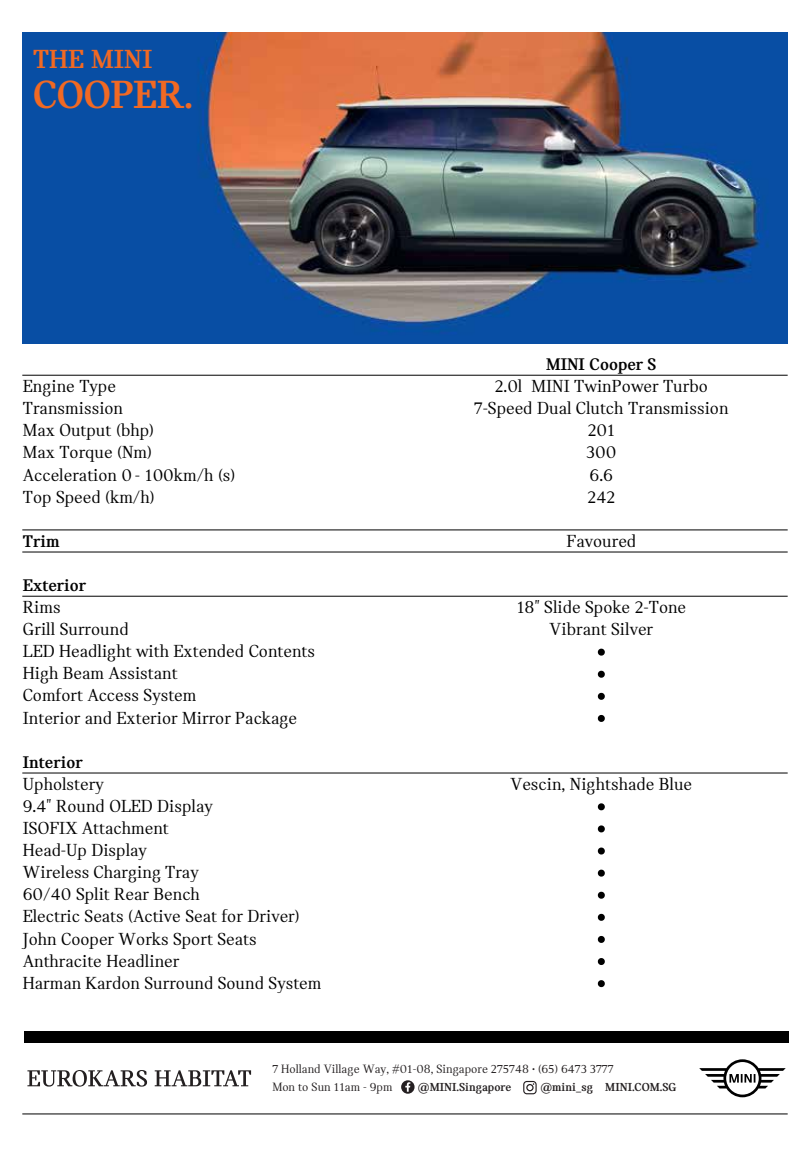
<style>
.page{position:relative;width:810px;height:1170px;background:#fff}
.page>*{position:absolute;margin:0;border:0;box-sizing:border-box;transform-origin:0 0}
.t1{font:700 42px "MINI Serif";letter-spacing:-.01em;color:#f16923}
.t2{font:700 28.05px "MINI Serif";letter-spacing:.01em;color:#f16923}
.t3{font:18px/22px "MINI Serif";color:#000}
.t4{font:700 18px "MINI Serif";letter-spacing:.005em;color:#000}
.t5{font:12.45px/18px "MINI Serif";color:#231f20}
.t6{font:700 12.45px "MINI Serif";color:#231f20}
</style>
<div class="page">
<hr style="left:22px;top:375px;width:766px;height:1px;background:#000">
<hr style="left:22px;top:530px;width:766px;height:1px;background:#000">
<hr style="left:22px;top:552px;width:766px;height:1px;background:#000">
<hr style="left:22px;top:596px;width:766px;height:1px;background:#000">
<hr style="left:22px;top:773px;width:766px;height:1px;background:#000">
<svg style="left:598px;top:649px;width:7px;height:7px"></svg>
<svg style="left:598px;top:671px;width:7px;height:7px"></svg>
<svg style="left:598px;top:693px;width:7px;height:7px"></svg>
<svg style="left:598px;top:715px;width:7px;height:7px"></svg>
<svg style="left:598px;top:803px;width:7px;height:7px"></svg>
<svg style="left:598px;top:825px;width:7px;height:7px"></svg>
<svg style="left:598px;top:848px;width:7px;height:7px"></svg>
<svg style="left:598px;top:870px;width:7px;height:7px"></svg>
<svg style="left:598px;top:892px;width:7px;height:7px"></svg>
<svg style="left:598px;top:914px;width:7px;height:7px"></svg>
<svg style="left:598px;top:936px;width:7px;height:7px"></svg>
<svg style="left:598px;top:958px;width:7px;height:7px"></svg>
<svg style="left:598px;top:980px;width:7px;height:7px"></svg>
<img style="left:167px;top:32px;width:621px;height:311px">
<div style="left:22px;top:32px;width:145px;height:311px;background:#084ea4"></div>
<hr style="left:22px;top:1114px;width:766px;height:1px;background:#000">
<div style="left:24px;top:1031px;width:765px;height:12px;background:#000"></div>
<svg style="left:699px;top:1059px;width:87px;height:38px"></svg>
<div style="left:786px;top:1035px;width:24px;height:24px;background:#fff"></div>
<div style="left:786px;top:1097px;width:24px;height:25px;background:#fff"></div>
<div style="left:675px;top:1097px;width:24px;height:25px;background:#fff"></div>
<svg style="left:401px;top:1080px;width:14px;height:14px"></svg>
<svg style="left:405px;top:1082px;width:5px;height:10px"></svg>
<svg style="left:523px;top:1081px;width:14px;height:13px"></svg>
<svg style="left:27px;top:1070px;width:120px;height:17px"></svg>
<svg style="left:155px;top:1070px;width:96px;height:16px"></svg>
<h2 class="t2" style="left:33px;top:43px;width:121px">THE MINI</h2>
<h1 class="t1" style="left:33px;top:70px;width:162px">COOPER.</h1>
<p class="t4" style="left:546px;top:354px;width:112px">MINI Cooper S</p>
<p class="t3" style="left:23px;top:375px;width:95px">Engine Type</p>
<p class="t3" style="left:495px;top:375px;width:215px">2.0l MINI TwinPower Turbo</p>
<p class="t3" style="left:23px;top:397px;width:102px">Transmission</p>
<p class="t3" style="left:474px;top:397px;width:256px">7-Speed Dual Clutch Transmission</p>
<p class="t3" style="left:23px;top:420px;width:133px">Max Output (bhp)</p>
<p class="t3" style="left:588px;top:420px;width:29px">201</p>
<p class="t3" style="left:23px;top:442px;width:131px">Max Torque (Nm)</p>
<p class="t3" style="left:586px;top:442px;width:32px">300</p>
<p class="t3" style="left:23px;top:464px;width:214px">Acceleration 0- 100km/h (s)</p>
<p class="t3" style="left:590px;top:464px;width:25px">6.6</p>
<p class="t3" style="left:23px;top:486px;width:133px">Top Speed (km/h)</p>
<p class="t3" style="left:588px;top:486px;width:29px">242</p>
<p class="t4" style="left:23px;top:531px;width:38px">Trim</p>
<p class="t3" style="left:566px;top:530px;width:71px">Favoured</p>
<p class="t4" style="left:23px;top:575px;width:65px">Exterior</p>
<p class="t3" style="left:23px;top:596px;width:39px">Rims</p>
<p class="t3" style="left:517px;top:596px;width:171px">18" Slide Spoke 2-Tone</p>
<p class="t3" style="left:23px;top:618px;width:107px">Grill Surround</p>
<p class="t3" style="left:550px;top:618px;width:105px">Vibrant Silver</p>
<p class="t3" style="left:23px;top:641px;width:294px">LED Headlight with Extended Contents<br>High Beam Assistant<br>Comfort Access System<br>Interior and Exterior Mirror Package</p>
<p class="t4" style="left:23px;top:752px;width:61px">Interior</p>
<p class="t3" style="left:23px;top:773px;width:82px">Upholstery</p>
<p class="t3" style="left:510px;top:773px;width:183px">Vescin, Nightshade Blue</p>
<p class="t3" style="left:23px;top:795px;width:300px">9.4" Round OLED Display<br>ISOFIX Attachment<br>Head-Up Display<br>Wireless Charging Tray<br>60/40 Split Rear Bench<br>Electric Seats (Active Seat for Driver)<br>John Cooper Works Sport Seats<br>Anthracite Headliner<br>Harman Kardon Surround Sound System</p>
<p class="t5" style="left:272px;top:1060px;width:343px">7 Holland Village Way, #01-08, Singapore 275748 • (65) 6473 3777<br>Mon to Sun 11am - 9pm</p>
<p class="t6" style="left:418px;top:1080px;width:95px">@MINI.Singapore</p>
<p class="t6" style="left:541px;top:1080px;width:138px">@mini_sg MINI.COM.SG</p>
</div>
